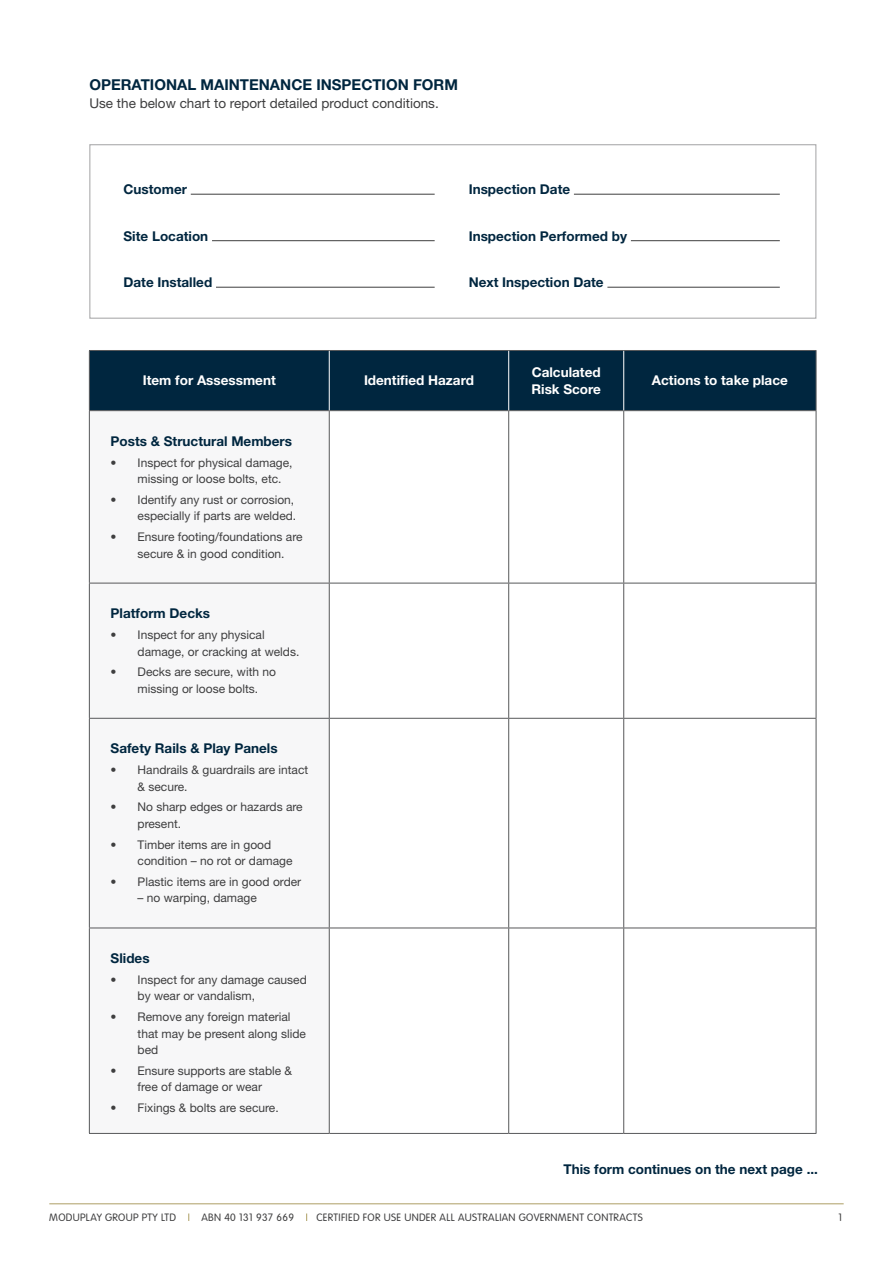
<style>
.page{position:relative;width:893px;height:1263px;background:#fff}
.page>*{position:absolute;margin:0;border:0;box-sizing:border-box;transform-origin:0 0}
.Navy_Subheadline{font:700 15px "Helvetica Neue LT Std";color:#00263f}
.Form_Lines{font:700 13.5px "Helvetica Neue LT Std";color:#00263f}
.t1{font:700 13.5px/16.5px "Helvetica Neue LT Std";color:#fff}
.Body_Copy{font:700 13.5px "Helvetica Neue LT Std";color:#00263f}
.Navy_Subheadline-2{font:13.5px "Helvetica Neue LT Std";color:#3e3e3f}
.Navy_Subheadline-3{font:700 13.5px "Helvetica Neue LT Std";color:#00263f}
.t2{font:12px/16.5px "Helvetica Neue LT Std";color:#3e3e3f}
.t3{font:300 10.5px "VAG Rounded Std";letter-spacing:.03em;color:#3e3e3f}
</style>
<div class="page">
<hr style="left:191px;top:194px;width:244px;height:1px;background:#3e3e3f">
<hr style="left:212px;top:240px;width:223px;height:1px;background:#3e3e3f">
<hr style="left:216px;top:287px;width:219px;height:1px;background:#3e3e3f">
<hr style="left:574px;top:194px;width:206px;height:1px;background:#3e3e3f">
<hr style="left:631px;top:240px;width:149px;height:1px;background:#3e3e3f">
<hr style="left:607px;top:287px;width:173px;height:1px;background:#3e3e3f">
<div style="left:90px;top:351px;width:726px;height:59px;background:#00263f"></div>
<svg style="left:90px;top:411px;width:239px;height:722px"></svg>
<svg style="left:330px;top:411px;width:486px;height:307px"></svg>
<svg style="left:509px;top:719px;width:307px;height:208px"></svg>
<svg style="left:330px;top:928px;width:486px;height:205px"></svg>
<hr style="left:89px;top:410px;width:240px;height:1px;background:#57585a">
<hr style="left:329px;top:410px;width:180px;height:1px;background:#57585a">
<hr style="left:329px;top:411px;width:1px;height:172px;background:#57585a">
<hr style="left:509px;top:410px;width:115px;height:1px;background:#57585a">
<hr style="left:508px;top:411px;width:1px;height:172px;background:#57585a">
<hr style="left:624px;top:410px;width:192px;height:1px;background:#57585a">
<hr style="left:623px;top:411px;width:1px;height:172px;background:#57585a">
<hr style="left:89px;top:583px;width:240px;height:1px;background:#57585a">
<hr style="left:329px;top:583px;width:180px;height:1px;background:#57585a">
<hr style="left:329px;top:583px;width:1px;height:135px;background:#57585a">
<hr style="left:509px;top:583px;width:115px;height:1px;background:#57585a">
<hr style="left:508px;top:583px;width:1px;height:135px;background:#57585a">
<hr style="left:624px;top:583px;width:192px;height:1px;background:#57585a">
<hr style="left:623px;top:583px;width:1px;height:135px;background:#57585a">
<hr style="left:89px;top:718px;width:240px;height:1px;background:#57585a">
<hr style="left:329px;top:718px;width:180px;height:1px;background:#57585a">
<hr style="left:329px;top:719px;width:1px;height:208px;background:#57585a">
<hr style="left:509px;top:718px;width:115px;height:1px;background:#57585a">
<hr style="left:508px;top:719px;width:1px;height:208px;background:#57585a">
<hr style="left:624px;top:718px;width:192px;height:1px;background:#57585a">
<hr style="left:623px;top:719px;width:1px;height:208px;background:#57585a">
<hr style="left:89px;top:927px;width:240px;height:1px;background:#57585a">
<hr style="left:329px;top:927px;width:180px;height:1px;background:#57585a">
<hr style="left:329px;top:928px;width:1px;height:205px;background:#57585a">
<hr style="left:509px;top:927px;width:115px;height:1px;background:#57585a">
<hr style="left:508px;top:928px;width:1px;height:205px;background:#57585a">
<hr style="left:624px;top:927px;width:192px;height:1px;background:#57585a">
<hr style="left:623px;top:928px;width:1px;height:205px;background:#57585a">
<hr style="left:89px;top:350px;width:240px;height:1px;background:#57585a">
<hr style="left:89px;top:351px;width:1px;height:59px;background:#57585a">
<hr style="left:329px;top:350px;width:180px;height:1px;background:#57585a">
<hr style="left:509px;top:350px;width:115px;height:1px;background:#57585a">
<hr style="left:624px;top:350px;width:192px;height:1px;background:#57585a">
<hr style="left:816px;top:351px;width:1px;height:59px;background:#57585a">
<hr style="left:89px;top:411px;width:1px;height:172px;background:#57585a">
<hr style="left:816px;top:411px;width:1px;height:172px;background:#57585a">
<hr style="left:89px;top:583px;width:1px;height:135px;background:#57585a">
<hr style="left:816px;top:583px;width:1px;height:135px;background:#57585a">
<hr style="left:89px;top:719px;width:1px;height:208px;background:#57585a">
<hr style="left:816px;top:719px;width:1px;height:208px;background:#57585a">
<hr style="left:89px;top:928px;width:1px;height:205px;background:#57585a">
<hr style="left:816px;top:928px;width:1px;height:205px;background:#57585a">
<hr style="left:89px;top:1133px;width:240px;height:1px;background:#57585a">
<hr style="left:329px;top:1133px;width:180px;height:1px;background:#57585a">
<hr style="left:509px;top:1133px;width:115px;height:1px;background:#57585a">
<hr style="left:624px;top:1133px;width:192px;height:1px;background:#57585a">
<hr style="left:329px;top:351px;width:1px;height:59px;background:#fff">
<hr style="left:508px;top:351px;width:1px;height:59px;background:#fff">
<hr style="left:623px;top:351px;width:1px;height:59px;background:#fff">
<hr style="left:49px;top:1203px;width:795px;height:1px;background:#b6a975">
<p class="Navy_Subheadline" style="left:89px;top:75px;width:370px">OPERATIONAL MAINTENANCE INSPECTION FORM</p>
<p class="Navy_Subheadline-2" style="left:89px;top:95px;width:351px">Use the below chart to report detailed product conditions.</p>
<p class="Form_Lines" style="left:124px;top:181px;width:65px">Customer</p>
<p class="Form_Lines" style="left:124px;top:228px;width:86px">Site Location</p>
<p class="Form_Lines" style="left:124px;top:274px;width:90px">Date Installed</p>
<p class="Form_Lines" style="left:469px;top:181px;width:103px">Inspection Date</p>
<p class="Form_Lines" style="left:469px;top:228px;width:160px">Inspection Performed by</p>
<p class="Form_Lines" style="left:469px;top:274px;width:136px">Next Inspection Date</p>
<p class="t1" style="left:143px;top:372px;width:134px">Item for Assessment</p>
<p class="t1" style="left:364px;top:372px;width:111px">Identified Hazard</p>
<p class="t1" style="left:531px;top:364px;width:71px">Calculated<br>Risk Score</p>
<p class="t1" style="left:652px;top:372px;width:137px">Actions to take place</p>
<p class="Body_Copy" style="left:111px;top:433px;width:183px">Posts &amp; Structural Members</p>
<p class="t2" style="left:138px;top:454px;width:156px;text-indent:-27px">• Inspect for physical damage, missing or loose bolts, etc.</p>
<p class="t2" style="left:111px;top:491px;width:187px;text-align:right">• Identify any rust or corrosion, especially if parts are welded.</p>
<p class="t2" style="left:138px;top:528px;width:166px;text-indent:-27px">• Ensure footing/foundations are secure &amp; in good condition.</p>
<p class="Body_Copy" style="left:111px;top:605px;width:101px">Platform Decks</p>
<p class="t2" style="left:138px;top:626px;width:163px;text-indent:-27px">• Inspect for any physical damage, or cracking at welds.</p>
<p class="t2" style="left:138px;top:664px;width:140px;text-indent:-27px">• Decks are secure, with no missing or loose bolts.</p>
<p class="Body_Copy" style="left:111px;top:740px;width:168px">Safety Rails &amp; Play Panels</p>
<p class="t2" style="left:138px;top:761px;width:172px;text-indent:-27px">• Handrails &amp; guardrails are intact &amp; secure.</p>
<p class="t2" style="left:138px;top:799px;width:167px;text-indent:-27px">• No sharp edges or hazards are present.</p>
<p class="t2" style="left:138px;top:836px;width:156px;text-indent:-27px">• Timber items are in good condition – no rot or damage</p>
<p class="t2" style="left:111px;top:873px;width:192px">• Plastic items are in good order</p>
<p class="t2" style="left:138px;top:890px;width:121px">– no warping, damage</p>
<p class="Body_Copy" style="left:111px;top:950px;width:40px">Slides</p>
<p class="t2" style="left:138px;top:971px;width:171px;text-indent:-27px">• Inspect for any damage caused by wear or vandalism,</p>
<p class="t2" style="left:138px;top:1008px;width:170px;text-indent:-27px">• Remove any foreign material that may be present along slide bed</p>
<p class="t2" style="left:111px;top:1062px;width:183px;text-align:center">• Ensure supports are stable &amp; free of damage or wear</p>
<p class="t2" style="left:111px;top:1099px;width:170px">• Fixings &amp; bolts are secure.</p>
<p class="Navy_Subheadline-3" style="left:563px;top:1160px;width:256px">This form continues on the next page ...</p>
<p class="t3" style="left:49px;top:1211px;width:128px">MODUPLAY GROUP PTY LTD</p>
<p class="t3" style="left:201px;top:1211px;width:94px">ABN 40 131 937 669</p>
<p class="t3" style="left:316px;top:1211px;width:328px">CERTIFIED FOR USE UNDER ALL AUSTRALIAN GOVERNMENT CONTRACTS</p>
<p class="t3" style="left:838px;top:1211px;width:5px">1</p>
</div>
